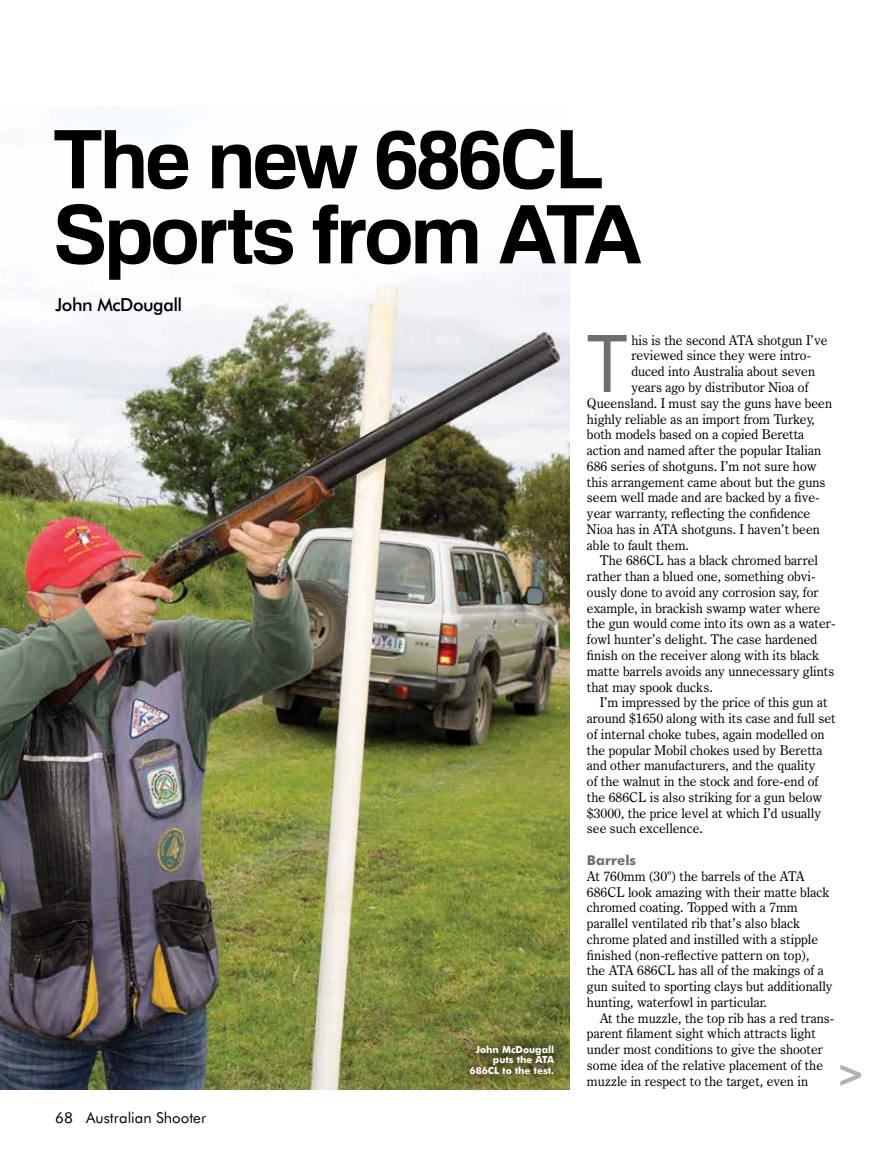
<style>
.page{position:relative;width:872px;height:1149px;background:#fff}
.page>*{position:absolute;margin:0;border:0;box-sizing:border-box;transform-origin:0 0}
.t1{font:700 81px/75px "Familiar Pro";letter-spacing:-.04em;color:#000}
.t2{font:79.65px "Futura BT";color:#6d6e71}
.t3{font:900 condensed 36px "Futura BT";color:#afb1b4}
.t4{font:500 18px "Futura BT";letter-spacing:-.025em;color:#000}
.t5{font:15px "Futura BT";color:#000}
.t6{font:13.5px/15.8px "Century Oldstyle BT";color:#000}
.t7{font:700 13.5px "Futura BT";color:#6d6e71}
.t8{font:700 9.75px/10.5px "Futura BT";color:#fff;text-align:right}
</style>
<div class="page">
<img style="left:0;top:107px;width:570px;height:982px">
<div style="left:448px;top:1022px;width:128px;height:74px;background:#000;opacity:.9"></div>
<h1 class="t1" style="left:53px;top:120px;width:590px">The new 686CL<br>Sports from ATA</h1>
<h3 class="t4" style="left:55px;top:294px;width:129px">John McDougall</h3>
<p class="t5" style="left:55px;top:1108px;width:152px">68 Australian Shooter</p>
<p class="t8" style="left:469px;top:1043px;width:86px">John McDougall puts the ATA<br>686CL to the test.</p>
<h2 class="t2" style="left:587px;top:315px;width:42px">T</h2>
<p class="t6" style="left:631px;top:332px;width:198px">his is the second ATA shotgun I’ve</p>
<p class="t6" style="left:631px;top:347px;width:181px">reviewed since they were intro-</p>
<p class="t6" style="left:631px;top:363px;width:185px">duced into Australia about seven</p>
<p class="t6" style="left:631px;top:379px;width:179px">years ago by distributor Nioa of</p>
<p class="t6" style="left:587px;top:395px;width:247px">Queensland. I must say the guns have been</p>
<p class="t6" style="left:587px;top:410px;width:229px">highly reliable as an import from Turkey,</p>
<p class="t6" style="left:587px;top:426px;width:219px">both models based on a copied Beretta</p>
<p class="t6" style="left:587px;top:442px;width:236px">action and named after the popular Italian</p>
<p class="t6" style="left:587px;top:458px;width:231px">686 series of shotguns. I’m not sure how</p>
<p class="t6" style="left:587px;top:473px;width:240px">this arrangement came about but the guns</p>
<p class="t6" style="left:587px;top:489px;width:234px">seem well made and are backed by a five-</p>
<p class="t6" style="left:587px;top:505px;width:225px">year warranty, reflecting the confidence</p>
<p class="t6" style="left:587px;top:521px;width:234px">Nioa has in ATA shotguns. I haven’t been</p>
<p class="t6" style="left:587px;top:536px;width:103px">able to fault them.</p>
<p class="t6" style="left:600px;top:552px;width:220px">The 686CL has a black chromed barrel</p>
<p class="t6" style="left:587px;top:568px;width:230px">rather than a blued one, something obvi-</p>
<p class="t6" style="left:587px;top:584px;width:233px">ously done to avoid any corrosion say, for</p>
<p class="t6" style="left:587px;top:599px;width:235px">example, in brackish swamp water where</p>
<p class="t6" style="left:587px;top:615px;width:250px">the gun would come into its own as a water-</p>
<p class="t6" style="left:587px;top:631px;width:232px">fowl hunter’s delight. The case hardened</p>
<p class="t6" style="left:587px;top:647px;width:234px">finish on the receiver along with its black</p>
<p class="t6" style="left:587px;top:662px;width:249px">matte barrels avoids any unnecessary glints</p>
<p class="t6" style="left:587px;top:678px;width:127px">that may spook ducks.</p>
<p class="t6" style="left:600px;top:694px;width:229px">I’m impressed by the price of this gun at</p>
<p class="t6" style="left:587px;top:710px;width:250px">around $1650 along with its case and full set</p>
<p class="t6" style="left:587px;top:725px;width:239px">of internal choke tubes, again modelled on</p>
<p class="t6" style="left:587px;top:741px;width:237px">the popular Mobil chokes used by Beretta</p>
<p class="t6" style="left:587px;top:757px;width:230px">and other manufacturers, and the quality</p>
<p class="t6" style="left:587px;top:773px;width:233px">of the walnut in the stock and fore-end of</p>
<p class="t6" style="left:587px;top:789px;width:237px">the 686CL is also striking for a gun below</p>
<p class="t6" style="left:587px;top:804px;width:236px">$3000, the price level at which I’d usually</p>
<p class="t6" style="left:587px;top:820px;width:117px">see such excellence.</p>
<p class="t7" style="left:587px;top:851px;width:51px">Barrels</p>
<p class="t6" style="left:587px;top:867px;width:247px">At 760mm (30") the barrels of the ATA 686CL look amazing with their matte black chromed coating. Topped with a 7mm parallel ventilated rib that’s also black chrome plated and instilled with a stipple finished (non-reflective pattern on top),<br>the ATA 686CL has all of the makings of a gun suited to sporting clays but additionally hunting, waterfowl in particular.</p>
<p class="t6" style="left:587px;top:1009px;width:249px;text-indent:13px">At the muzzle, the top rib has a red trans&shy;parent filament sight which attracts light under most conditions to give the shooter some idea of the relative placement of the muzzle in respect to the target, even in</p>
<h3 class="t3" style="left:836px;top:1050px;width:31px">&gt;</h3>
</div>
